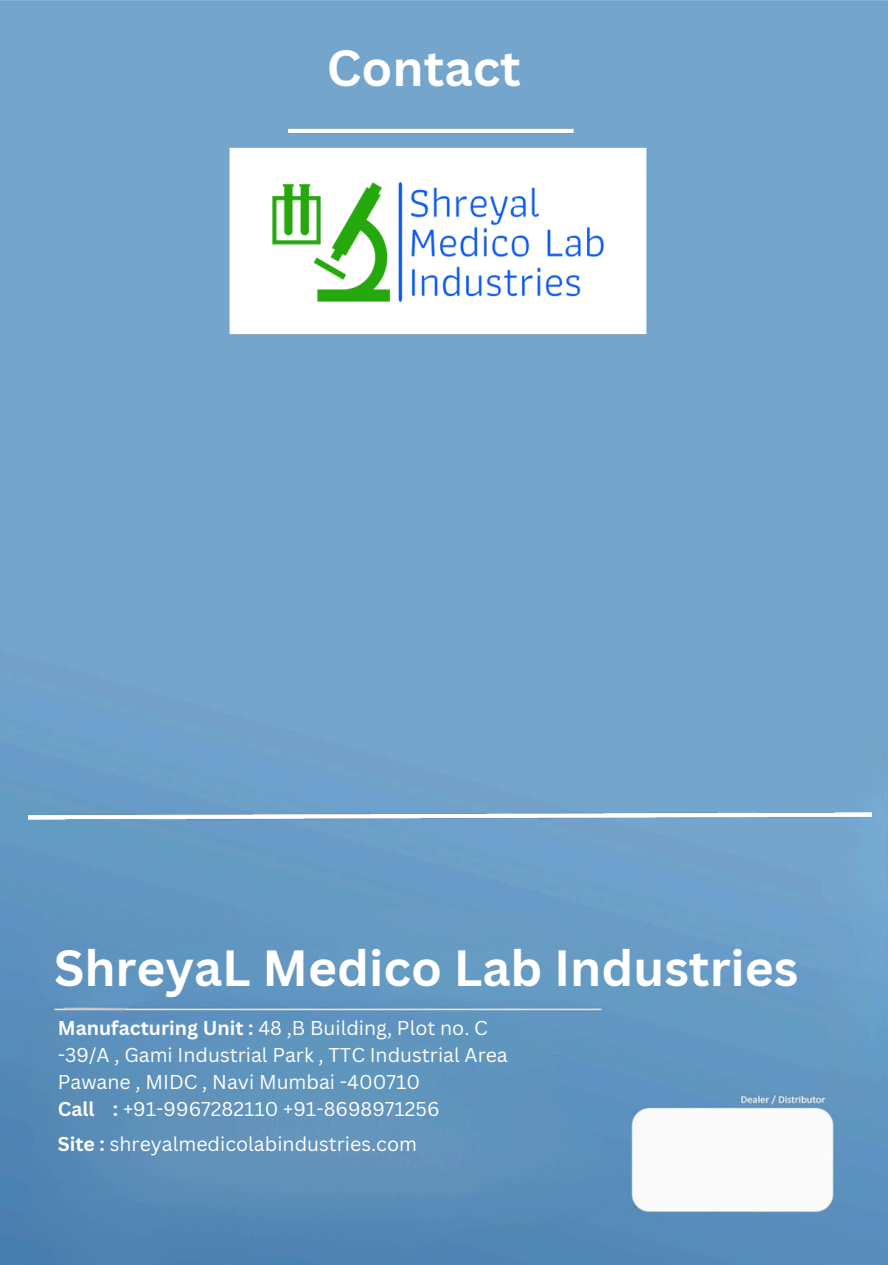
<style>
.page{position:relative;width:888px;height:1265px;background:#fff}
.page>*{position:absolute;margin:0;border:0;box-sizing:border-box;transform-origin:0 0}
.t1{font:700 49.5px "Canva Sans";color:#fff}
.t2{font:19.5px/27px "Canva Sans";color:#fff}
.t3{font:700 19.5px "Canva Sans";color:#fff}
.s1{font-weight:700}
</style>
<div class="page">
<img style="left:0;top:0;width:888px;height:1264px">
<img style="left:28px;top:813px;width:843px;height:6px">
<img style="left:223px;top:122px;width:430px;height:219px">
<img style="left:272px;top:183px;width:331px;height:119px">
<p class="t1" style="left:327px;top:33px;width:195px">Contact</p>
<p class="t1" style="left:54px;top:933px;width:746px">ShreyaL Medico Lab Industries</p>
<p class="t2" style="left:58px;top:1013px;width:451px"><span class="s1">Manufacturing Unit :</span> 48 ,B Building, Plot no. C -39/A , Gami Industrial Park , TTC Industrial Area<br>Pawane , MIDC , Navi Mumbai -400710</p>
<h1 class="t3" style="left:58px;top:1095px;width:38px">Call</h1>
<p class="t2" style="left:113px;top:1094px;width:328px"><span class="s1">:</span> +91-9967282110 +91-8698971256</p>
<h2 class="t2" style="left:58px;top:1130px;width:361px"><span class="s1">Site :</span> shreyalmedicolabindustries.com</h2>
</div>
